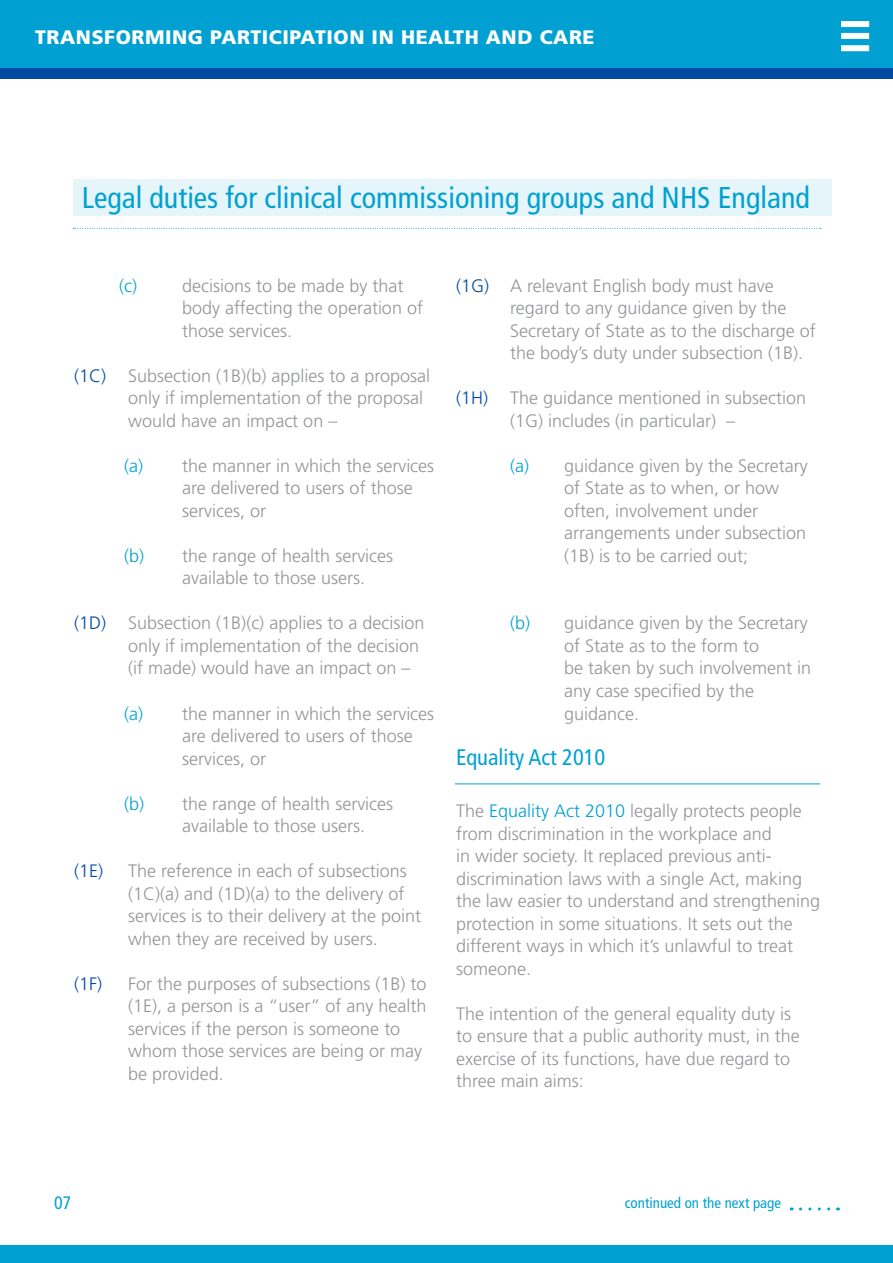
<style>
.page{position:relative;width:893px;height:1263px;background:#fff}
.page>*{position:absolute;margin:0;border:0;box-sizing:border-box;transform-origin:0 0}
.t1{font:condensed 30px "Frutiger";color:#00a1d2}
.t2{font:condensed 22.5px "Frutiger";color:#00a1d2}
.t3{font:900 19.5px "Frutiger";letter-spacing:.03em;color:#fff}
.t4{font:300 18px/22.5px "Frutiger";color:#939598}
.t5{font:300 18px "Frutiger";color:#00a1d2}
.t6{font:condensed 18px "Frutiger";color:#00a1d2}
.t7{font:condensed 15px "Frutiger";color:#00a1d2}
.s1{color:#004aa2}
.s2{color:#00a1d2}
</style>
<div class="page">
<div style="left:0;top:0;width:893px;height:68px;background:#00a1d2"></div>
<div style="left:0;top:1245px;width:893px;height:18px;background:#00a1d2"></div>
<div style="left:0;top:68px;width:893px;height:11px;background:#004aa2"></div>
<div style="left:841px;top:45px;width:28px;height:6px;background:#fff"></div>
<div style="left:841px;top:33px;width:28px;height:6px;background:#fff"></div>
<div style="left:841px;top:21px;width:28px;height:6px;background:#fff"></div>
<hr style="left:455px;top:783px;width:365px;height:1px;background:#00a1d2">
<svg style="left:800px;top:1207px;width:38px;height:3px"></svg>
<div style="left:73px;top:179px;width:758px;height:36px;background:#e6f5fa"></div>
<svg style="left:73px;top:228px;width:748px;height:1px"></svg>
<p class="t3" style="left:35px;top:26px;width:561px">TRANSFORMING PARTICIPATION IN HEALTH AND CARE</p>
<h1 class="t1" style="left:82px;top:180px;width:730px">Legal duties for clinical commissioning groups and NHS England</h1>
<p class="t5" style="left:119px;top:276px;width:19px">(c)</p>
<p class="t4" style="left:182px;top:274px;width:242px">decisions to be made by that body affecting the operation of those services.</p>
<p class="t4" style="left:128px;top:364px;width:303px;text-indent:-54px"><span class="s1">(1C)</span> Subsection (1B)(b) applies to a proposal only if implementation of the proposal would have an impact on –</p>
<p class="t4" style="left:182px;top:454px;width:254px;text-indent:-58px"><span class="s2">(a)</span> the manner in which the services are delivered to users of those services, or</p>
<p class="t4" style="left:182px;top:544px;width:213px;text-indent:-58px"><span class="s2">(b)</span> the range of health services available to those users.</p>
<p class="t4" style="left:128px;top:612px;width:298px;text-indent:-54px"><span class="s1">(1D)</span> Subsection (1B)(c) applies to a decision only if implementation of the decision (if made) would have an impact on –</p>
<p class="t4" style="left:182px;top:702px;width:254px;text-indent:-58px"><span class="s2">(a)</span> the manner in which the services are delivered to users of those services, or</p>
<p class="t4" style="left:182px;top:792px;width:213px;text-indent:-58px"><span class="s2">(b)</span> the range of health services available to those users.</p>
<p class="t4" style="left:128px;top:859px;width:294px;text-indent:-54px"><span class="s1">(1E)</span> The reference in each of subsections (1C)(a) and (1D)(a) to the delivery of services is to their delivery at the point when they are received by users.</p>
<p class="t4" style="left:128px;top:972px;width:300px;text-indent:-54px"><span class="s1">(1F)</span> For the purposes of subsections (1B) to (1E), a person is a “user” of any health services if the person is someone to whom those services are being or may be provided.</p>
<p class="t4" style="left:510px;top:274px;width:307px;text-indent:-54px"><span class="s1">(1G)</span> A relevant English body must have regard to any guidance given by the Secretary of State as to the discharge of the body’s duty under subsection (1B).</p>
<p class="t4" style="left:510px;top:387px;width:298px;text-indent:-54px"><span class="s1">(1H)</span> The guidance mentioned in subsection (1G) includes (in particular) –</p>
<p class="t4" style="left:564px;top:454px;width:245px;text-indent:-54px"><span class="s2">(a)</span> guidance given by the Secretary of State as to when, or how often, involvement under arrangements under subsection (1B) is to be carried out;</p>
<p class="t4" style="left:564px;top:612px;width:249px;text-indent:-54px"><span class="s2">(b)</span> guidance given by the Secretary of State as to the form to<br>be taken by such involvement in any case specified by the guidance.</p>
<p class="t2" style="left:456px;top:744px;width:151px">Equality Act 2010</p>
<p class="t4" style="left:456px;top:799px;width:366px">The <span class="s2">Equality Act 2010</span> legally protects people from discrimination in the workplace and<br>in wider society. It replaced previous anti&shy;discrimination laws with a single Act, making the law easier to understand and strengthening protection in some situations. It sets out the different ways in which it’s unlawful to treat someone.</p>
<p class="t4" style="left:456px;top:1002px;width:345px">The intention of the general equality duty is to ensure that a public authority must, in the exercise of its functions, have due regard to three main aims:</p>
<p class="t6" style="left:54px;top:1192px;width:19px">07</p>
<p class="t7" style="left:625px;top:1194px;width:158px">continued on the next page</p>
</div>
